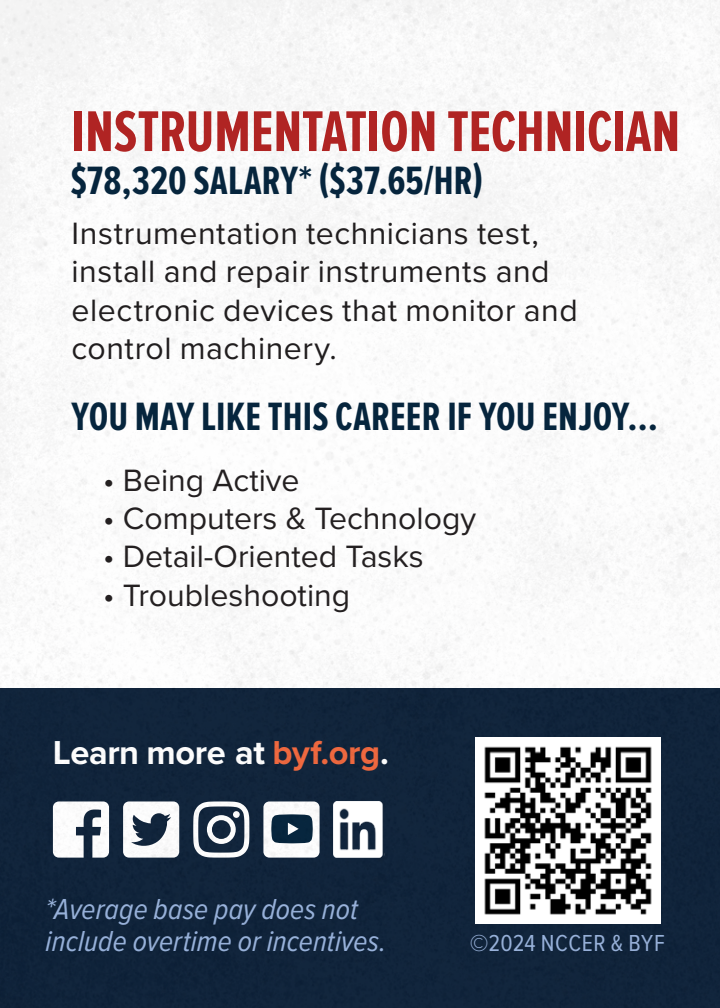
<style>
.page{position:relative;width:720px;height:1008px;background:#fff}
.page>*{position:absolute;margin:0;border:0;box-sizing:border-box;transform-origin:0 0}
.t1{font:700 59.6px "Proxima Nova Ex Cn";letter-spacing:-.005em;color:#b02423}
.t2{font:700 40.8px "Proxima Nova Ex Cn";letter-spacing:.005em;color:#06253d}
.t3{font:700 34.4px "Proxima Nova";letter-spacing:-.01em;color:#fff}
.t4{font:32px/38.4px "Proxima Nova";letter-spacing:.015em;color:#211e1f}
.t5{font:32px "Proxima Nova";color:#242021}
.t6{font:italic 30px/32px "Proxima Nova Cond";letter-spacing:.005em;color:#99b3dc}
.t7{font:24px "Proxima Nova Cond";letter-spacing:.015em;color:#99b3dc}
.s1{color:#f2693f}
</style>
<div class="page">
<img style="left:0;top:0;width:720px;height:1008px">
<img style="left:333px;top:801px;width:51px;height:57px">
<img style="left:475px;top:737px;width:186px;height:186px">
<p class="t1" style="left:72px;top:98px;width:610px">INSTRUMENTATION TECHNICIAN</p>
<p class="t2" style="left:71px;top:158px;width:414px">$78,320 SALARY* ($37.65/HR)</p>
<p class="t4" style="left:72px;top:213px;width:508px">Instrumentation technicians test, install and repair instruments and electronic devices that monitor and control machinery.</p>
<p class="t2" style="left:72px;top:394px;width:588px">YOU MAY LIKE THIS CAREER IF YOU ENJOY…</p>
<p class="t5" style="left:103px;top:456px;width:198px">• Being Active</p>
<p class="t5" style="left:103px;top:495px;width:374px">• Computers &amp; Technology</p>
<p class="t5" style="left:103px;top:533px;width:322px">• Detail-Oriented Tasks</p>
<p class="t5" style="left:103px;top:571px;width:249px">• Troubleshooting</p>
<p class="t3" style="left:53px;top:727px;width:337px">Learn more at <span class="s1">byf.org</span>.</p>
<p class="t6" style="left:46px;top:892px;width:342px">*Average base pay does not include overtime or incentives.</p>
<p class="t7" style="left:470px;top:926px;width:196px">©2024 NCCER &amp; BYF</p>
</div>
